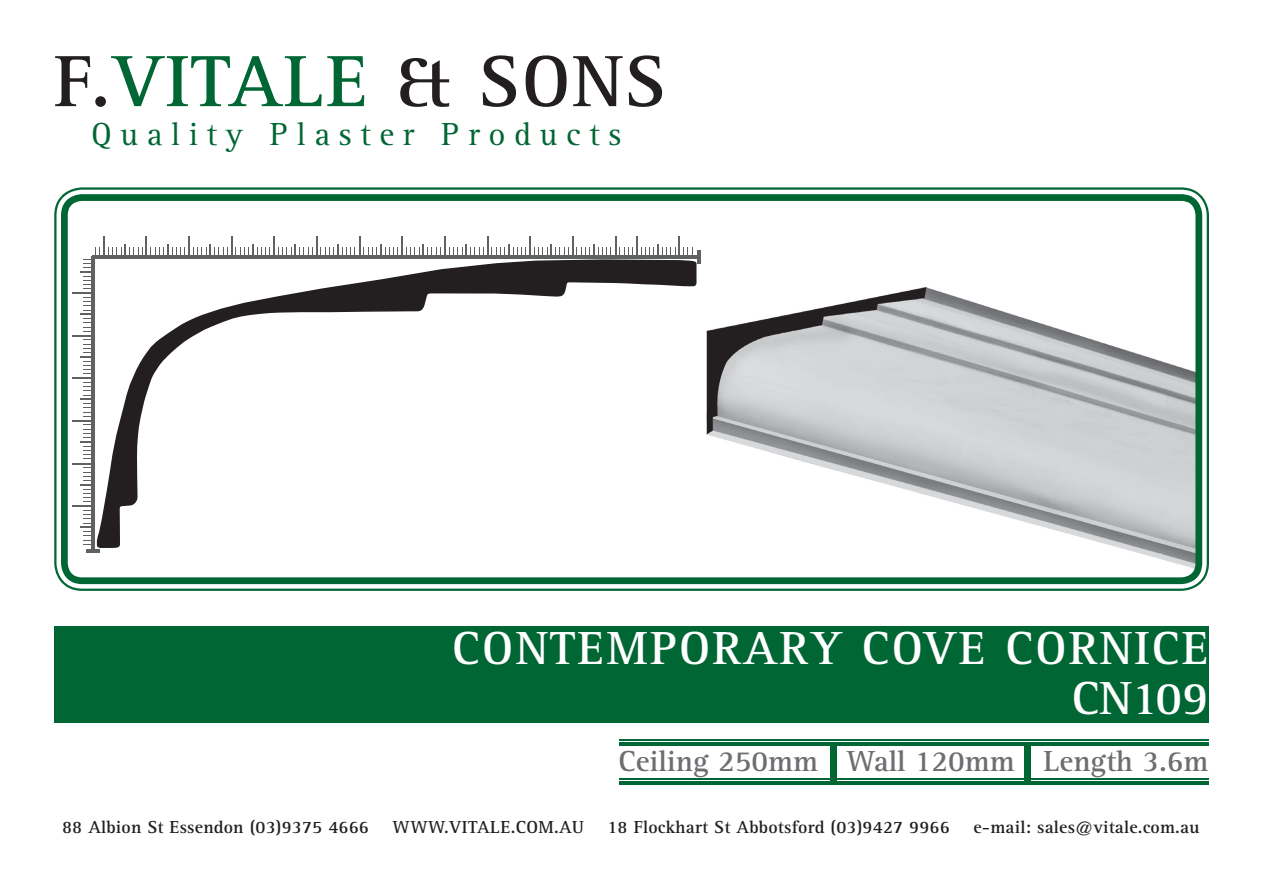
<style>
.page{position:relative;width:1263px;height:893px;background:#fff}
.page>*{position:absolute;margin:0;border:0;box-sizing:border-box;transform-origin:0 0}
.t1{font:700 75px "Rotis Serif AT";letter-spacing:.025em;color:#231f20}
.t2{font:700 48px "Rotis Serif AT";letter-spacing:.05em;color:#fff}
.t3{font:33px "Rotis Serif AT";letter-spacing:.26em;color:#063}
.t4{font:700 30px "Rotis Serif AT";color:#6d6e71}
.t5{font:700 18px "Rotis Serif AT";letter-spacing:.01em;color:#231f20}
.s1{color:#063}
</style>
<div class="page">
<svg style="left:54px;top:187px;width:1155px;height:404px"></svg>
<svg style="left:61px;top:194px;width:1141px;height:390px"></svg>
<hr style="left:619px;top:778px;width:589px;height:1px;background:#063">
<hr style="left:619px;top:781px;width:589px;height:3px;background:#063">
<hr style="left:619px;top:739px;width:589px;height:1px;background:#063">
<hr style="left:619px;top:742px;width:589px;height:3px;background:#063">
<div style="left:830px;top:742px;width:6px;height:42px;background:#063"></div>
<div style="left:1024px;top:742px;width:6px;height:42px;background:#063"></div>
<div style="left:54px;top:626px;width:1154px;height:96px;background:#063"></div>
<hr style="left:92px;top:256px;width:607px;height:3px;background:#606161">
<hr style="left:697px;top:250px;width:3px;height:14px;background:#606161">
<hr style="left:401px;top:236px;width:2px;height:22px;background:#606161">
<svg style="left:406px;top:244px;width:35px;height:12px"></svg>
<hr style="left:273px;top:236px;width:2px;height:22px;background:#606161">
<svg style="left:278px;top:236px;width:120px;height:20px"></svg>
<hr style="left:188px;top:236px;width:2px;height:22px;background:#606161">
<svg style="left:193px;top:236px;width:77px;height:20px"></svg>
<hr style="left:103px;top:236px;width:2px;height:22px;background:#606161">
<svg style="left:108px;top:236px;width:77px;height:20px"></svg>
<hr style="left:92px;top:256px;width:3px;height:295px;background:#606161">
<hr style="left:73px;top:505px;width:21px;height:2px;background:#606161">
<svg style="left:80px;top:510px;width:20px;height:43px"></svg>
<hr style="left:73px;top:377px;width:21px;height:2px;background:#606161">
<svg style="left:73px;top:382px;width:19px;height:120px"></svg>
<hr style="left:73px;top:292px;width:21px;height:2px;background:#606161">
<svg style="left:73px;top:297px;width:19px;height:77px"></svg>
<svg style="left:80px;top:247px;width:20px;height:42px"></svg>
<hr style="left:529px;top:236px;width:2px;height:22px;background:#606161">
<hr style="left:444px;top:236px;width:2px;height:22px;background:#606161">
<svg style="left:449px;top:236px;width:77px;height:20px"></svg>
<svg style="left:97px;top:259px;width:599px;height:289px"></svg>
<svg style="left:534px;top:236px;width:159px;height:20px"></svg>
<h1 class="t1" style="left:54px;top:37px;width:613px">F.<span class="s1">VITALE</span> &amp; SONS</h1>
<h3 class="t3" style="left:91px;top:115px;width:532px">Quality Plaster Products</h3>
<h2 class="t2" style="left:452px;top:620px;width:758px">CONTEMPORARY COVE CORNICE</h2>
<h2 class="t2" style="left:1072px;top:670px;width:138px">CN109</h2>
<h3 class="t4" style="left:618px;top:743px;width:592px">Ceiling 250mm Wall 120mm Length 3.6m</h3>
<p class="t5" style="left:62px;top:817px;width:308px">88 Albion St Essendon (03)9375 4666</p>
<p class="t5" style="left:393px;top:817px;width:193px">WWW.VITALE.COM.AU</p>
<p class="t5" style="left:607px;top:817px;width:344px">18 Flockhart St Abbotsford (03)9427 9966</p>
<p class="t5" style="left:973px;top:817px;width:227px">e-mail: sales@vitale.com.au</p>
</div>
